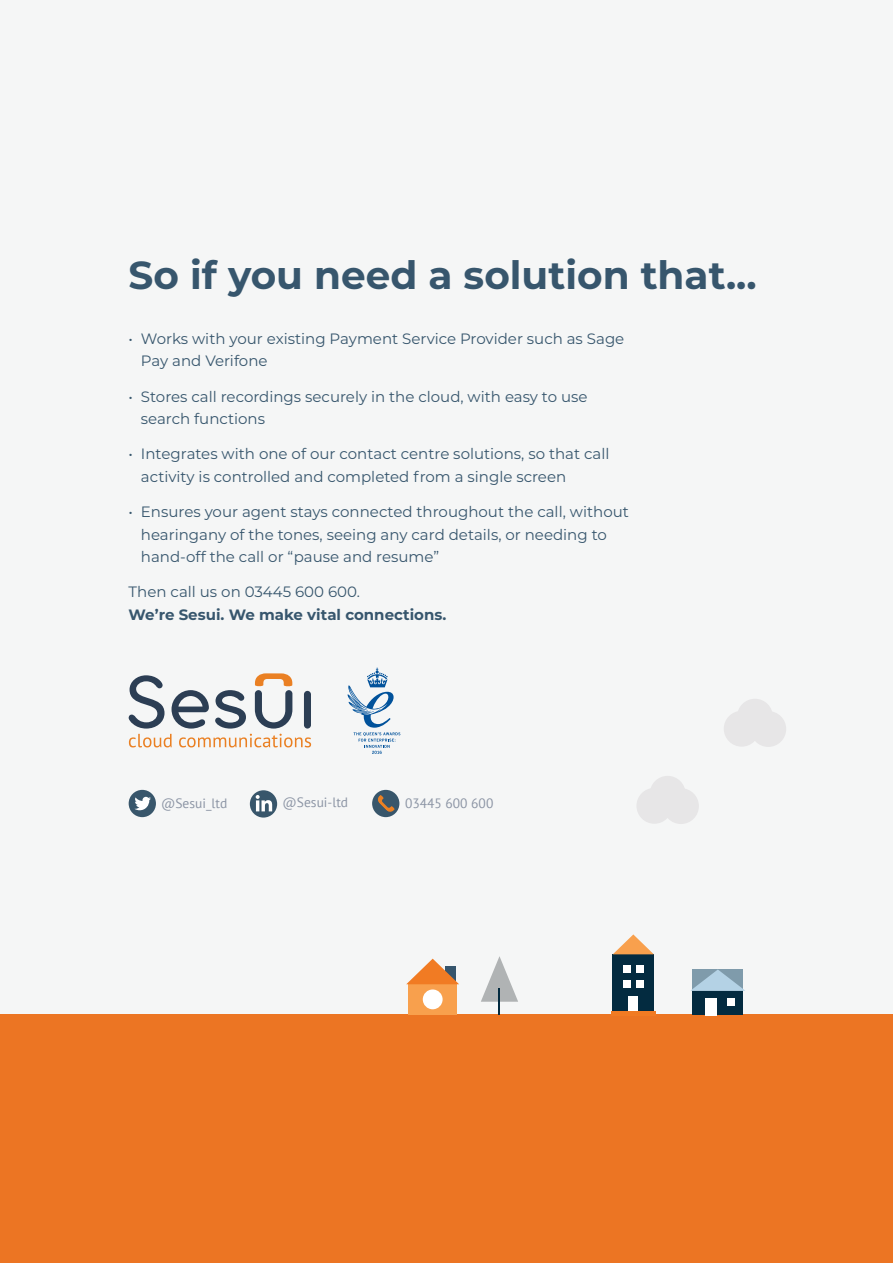
<style>
.page{position:relative;width:893px;height:1263px;background:#f5f6f6}
.page>*{position:absolute;margin:0;border:0;box-sizing:border-box;transform-origin:0 0}
.Front_Page_Heading{font:700 39px "Montserrat";color:#37566d}
.Copy{font:15px/22.5px "Montserrat";color:#37566d}
.Copy-2{font:700 15px "Montserrat";color:#37566d}
.t1{font:13.5px "PT Sans";color:#8b94a4}
</style>
<div class="page">
<svg style="left:129px;top:675px;width:36px;height:53px"></svg>
<svg style="left:172px;top:690px;width:37px;height:38px"></svg>
<svg style="left:215px;top:690px;width:31px;height:38px"></svg>
<div style="left:304px;top:691px;width:7px;height:37px;background:#2c3e54;border-radius:4px"></div>
<svg style="left:255px;top:673px;width:37px;height:55px"></svg>
<svg style="left:129px;top:734px;width:43px;height:13px"></svg>
<svg style="left:179px;top:734px;width:132px;height:13px"></svg>
<svg style="left:348px;top:668px;width:52px;height:86px"></svg>
<div style="left:129px;top:790px;width:27px;height:27px;background:#38566b;border-radius:50%"></div>
<div style="left:250px;top:790px;width:27px;height:27px;background:#38566b;border-radius:50%"></div>
<div style="left:372px;top:790px;width:27px;height:27px;background:#38566b;border-radius:50%"></div>
<svg style="left:378px;top:794px;width:18px;height:19px"></svg>
<svg style="left:256px;top:795px;width:16px;height:16px"></svg>
<svg style="left:134px;top:797px;width:17px;height:13px"></svg>
<div style="left:0;top:1015px;width:893px;height:248px;background:#ec7523"></div>
<div style="left:613px;top:954px;width:41px;height:57px;background:#032b40"></div>
<div style="left:628px;top:996px;width:10px;height:15px;background:#fff"></div>
<hr style="left:611px;top:1011px;width:45px;height:4px;background:#f17b23">
<div style="left:623px;top:965px;width:8px;height:8px;background:#fff"></div>
<div style="left:636px;top:965px;width:8px;height:8px;background:#fff"></div>
<div style="left:623px;top:980px;width:8px;height:8px;background:#fff"></div>
<div style="left:636px;top:980px;width:8px;height:8px;background:#fff"></div>
<svg style="left:613px;top:934px;width:41px;height:20px"></svg>
<div style="left:408px;top:984px;width:49px;height:30px;background:#f8a04d"></div>
<svg style="left:406px;top:959px;width:53px;height:25px"></svg>
<div style="left:423px;top:989px;width:20px;height:20px;background:#fff;border-radius:50%"></div>
<div style="left:693px;top:971px;width:50px;height:43px;background:#032b40"></div>
<div style="left:705px;top:998px;width:11px;height:17px;background:#fff"></div>
<svg style="left:690px;top:969px;width:55px;height:22px"></svg>
<div style="left:727px;top:998px;width:8px;height:8px;background:#fff"></div>
<svg style="left:481px;top:956px;width:37px;height:59px"></svg>
<div style="left:650px;top:776px;width:36px;height:36px;background:#e7e6e7;border-radius:50%"></div>
<div style="left:663px;top:788px;width:36px;height:36px;background:#e7e6e7;border-radius:50%"></div>
<div style="left:636px;top:788px;width:36px;height:36px;background:#e7e6e7;border-radius:50%"></div>
<div style="left:737px;top:699px;width:36px;height:35px;background:#e7e6e7;border-radius:50%"></div>
<div style="left:750px;top:711px;width:36px;height:36px;background:#e7e6e7;border-radius:50%"></div>
<div style="left:724px;top:711px;width:36px;height:36px;background:#e7e6e7;border-radius:50%"></div>
<p class="Front_Page_Heading" style="left:129px;top:247px;width:629px">So if you need a solution that...</p>
<p class="Copy" style="left:141px;top:327px;width:485px;text-indent:-12px">• Works with your existing Payment Service Provider such as Sage<br>Pay and Verifone</p>
<p class="Copy" style="left:141px;top:385px;width:448px;text-indent:-12px">• Stores call recordings securely in the cloud, with easy to use search functions</p>
<p class="Copy" style="left:141px;top:442px;width:470px;text-indent:-12px">• Integrates with one of our contact centre solutions, so that call activity is controlled and completed from a single screen</p>
<p class="Copy" style="left:141px;top:500px;width:489px;text-indent:-12px">• Ensures your agent stays connected throughout the call, without hearingany of the tones, seeing any card details, or needing to hand-off the call or “pause and resume”</p>
<p class="Copy" style="left:129px;top:580px;width:233px">Then call us on 03445 600 600.</p>
<p class="Copy-2" style="left:129px;top:604px;width:319px">We’re Sesui. We make vital connections.</p>
<p class="t1" style="left:161px;top:794px;width:68px">@Sesui_ltd</p>
<p class="t1" style="left:283px;top:793px;width:67px">@Sesui-ltd</p>
<p class="t1" style="left:405px;top:795px;width:90px">03445 600 600</p>
</div>
